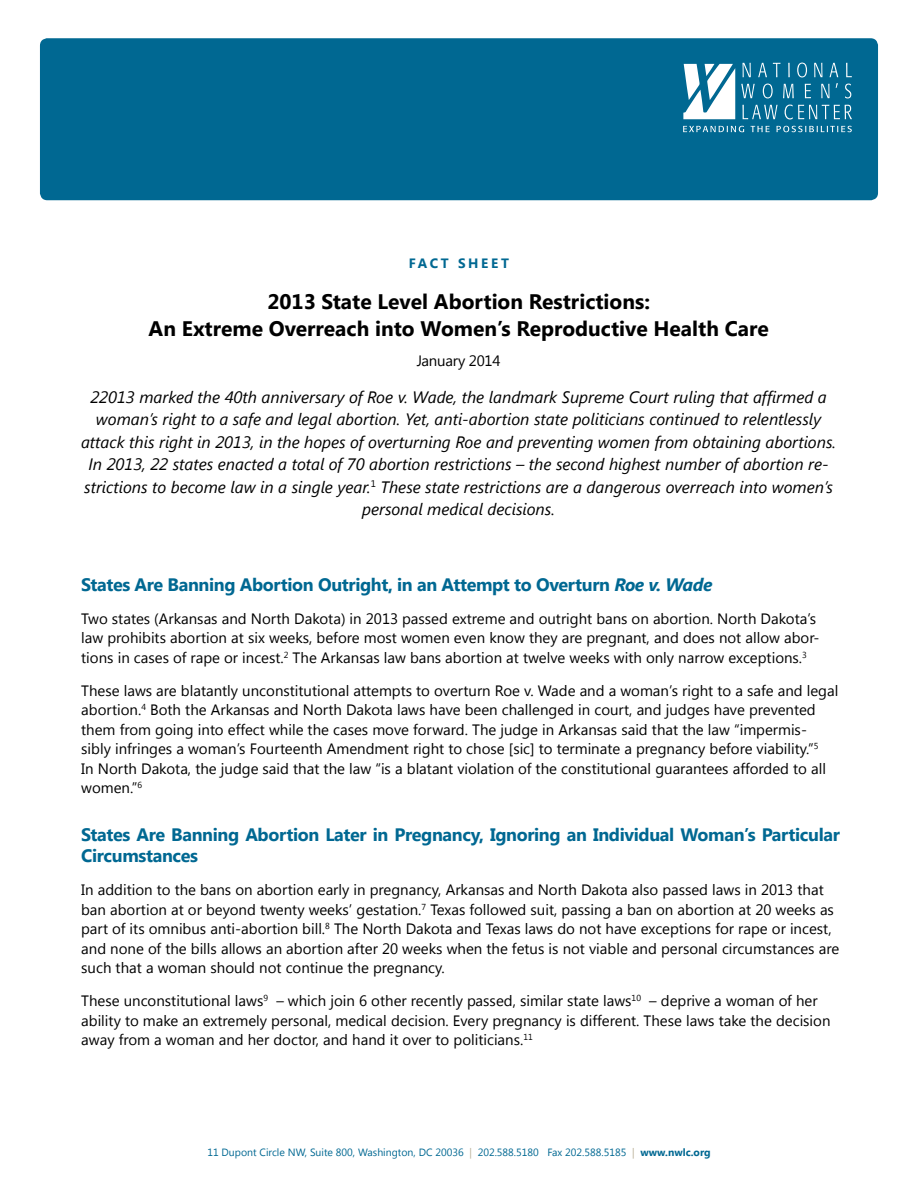
<style>
.page{position:relative;width:918px;height:1188px;background:#fff}
.page>*{position:absolute;margin:0;border:0;box-sizing:border-box;transform-origin:0 0}
.t1{font:700 21px/27px "Segoe UI";color:#000;text-align:center}
.t2{font:700 18px/21px "Segoe UI";letter-spacing:-.02em;color:#006892}
.t3{font:italic 16.5px/22.5px "Segoe UI";color:#000;text-align:center}
.t4{font:15px/19.5px "Segoe UI";color:#000}
.t5{font:15px "Segoe UI";letter-spacing:-.02em;color:#000}
.t6{font:700 13.5px "Segoe UI";letter-spacing:.2em;color:#006892}
.t7{font:10.5px "Segoe UI";color:#006892}
.s1{font-style:italic}
.s2{color:#b9b098}
.s3{font-weight:700}
</style>
<div class="page">
<div style="left:40px;top:38px;width:838px;height:162px;background:#006892;border-radius:7px"></div>
<svg style="left:683px;top:64px;width:52px;height:55px"></svg>
<svg style="left:743px;top:63px;width:8px;height:14px"></svg>
<svg style="left:758px;top:63px;width:9px;height:14px"></svg>
<svg style="left:773px;top:63px;width:7px;height:14px"></svg>
<svg style="left:788px;top:63px;width:2px;height:14px"></svg>
<svg style="left:797px;top:63px;width:10px;height:14px"></svg>
<svg style="left:814px;top:63px;width:8px;height:14px"></svg>
<svg style="left:830px;top:63px;width:8px;height:14px"></svg>
<svg style="left:846px;top:63px;width:6px;height:14px"></svg>
<svg style="left:741px;top:84px;width:14px;height:14px"></svg>
<svg style="left:763px;top:84px;width:10px;height:14px"></svg>
<svg style="left:783px;top:84px;width:11px;height:14px"></svg>
<svg style="left:805px;top:84px;width:6px;height:14px"></svg>
<svg style="left:821px;top:84px;width:9px;height:14px"></svg>
<svg style="left:845px;top:84px;width:6px;height:14px"></svg>
<svg style="left:742px;top:105px;width:36px;height:14px"></svg>
<svg style="left:785px;top:105px;width:67px;height:14px"></svg>
<svg style="left:683px;top:126px;width:61px;height:6px"></svg>
<svg style="left:751px;top:126px;width:19px;height:6px"></svg>
<svg style="left:776px;top:126px;width:76px;height:6px"></svg>
<p class="t6" style="left:409px;top:254px;width:102px">FACT SHEET</p>
<h1 class="t1" style="left:149px;top:287px;width:622px">2013 State Level Abortion Restrictions:<br>An Extreme Overreach into Women’s Reproductive Health Care</h1>
<p class="t5" style="left:417px;top:351px;width:85px">January 2014</p>
<p class="t3" style="left:81px;top:385px;width:757px">22013 marked the 40th anniversary of Roe v. Wade, the landmark Supreme Court ruling that affirmed a woman’s right to a safe and legal abortion. Yet, anti-abortion state politicians continued to relentlessly attack this right in 2013, in the hopes of overturning Roe and preventing women from obtaining abortions.<br>In 2013, 22 states enacted a total of 70 abortion restrictions – the second highest number of abortion re&shy;strictions to become law in a single year.<sup>1</sup> These state restrictions are a dangerous overreach into women’s personal medical decisions.</p>
<p class="t2" style="left:81px;top:573px;width:633px">States Are Banning Abortion Outright, in an Attempt to Overturn <span class="s1">Roe v. Wade</span></p>
<p class="t4" style="left:81px;top:608px;width:740px">Two states (Arkansas and North Dakota) in 2013 passed extreme and outright bans on abortion. North Dakota’s law prohibits abortion at six weeks, before most women even know they are pregnant, and does not allow abor&shy;tions in cases of rape or incest.<sup>2</sup> The Arkansas law bans abortion at twelve weeks with only narrow exceptions.<sup>3</sup></p>
<p class="t4" style="left:81px;top:680px;width:759px">These laws are blatantly unconstitutional attempts to overturn Roe v. Wade and a woman’s right to a safe and legal abortion.<sup>4</sup> Both the Arkansas and North Dakota laws have been challenged in court, and judges have prevented them from going into effect while the cases move forward. The judge in Arkansas said that the law “impermis&shy;sibly infringes a woman’s Fourteenth Amendment right to chose [sic] to terminate a pregnancy before viability.”<sup>5<br></sup>In North Dakota, the judge said that the law “is a blatant violation of the constitutional guarantees afforded to all women.”<sup>6</sup></p>
<p class="t2" style="left:81px;top:824px;width:760px">States Are Banning Abortion Later in Pregnancy, Ignoring an Individual Woman’s Particular<br>Circumstances</p>
<p class="t4" style="left:81px;top:880px;width:760px">In addition to the bans on abortion early in pregnancy, Arkansas and North Dakota also passed laws in 2013 that ban abortion at or beyond twenty weeks’ gestation.<sup>7</sup> Texas followed suit, passing a ban on abortion at 20 weeks as part of its omnibus anti-abortion bill.<sup>8</sup> The North Dakota and Texas laws do not have exceptions for rape or incest, and none of the bills allows an abortion after 20 weeks when the fetus is not viable and personal circumstances are such that a woman should not continue the pregnancy.</p>
<p class="t4" style="left:81px;top:991px;width:751px">These unconstitutional laws<sup>9</sup> – which join 6 other recently passed, similar state laws<sup>10</sup> – deprive a woman of her ability to make an extremely personal, medical decision. Every pregnancy is different. These laws take the decision away from a woman and her doctor, and hand it over to politicians.<sup>11</sup></p>
<p class="t7" style="left:207px;top:1145px;width:505px">11 Dupont Circle NW, Suite 800, Washington, DC 20036 <span class="s2">|</span> 202.588.5180 Fax 202.588.5185 <span class="s2">|</span> <span class="s3">www.nwlc.org</span></p>
</div>
